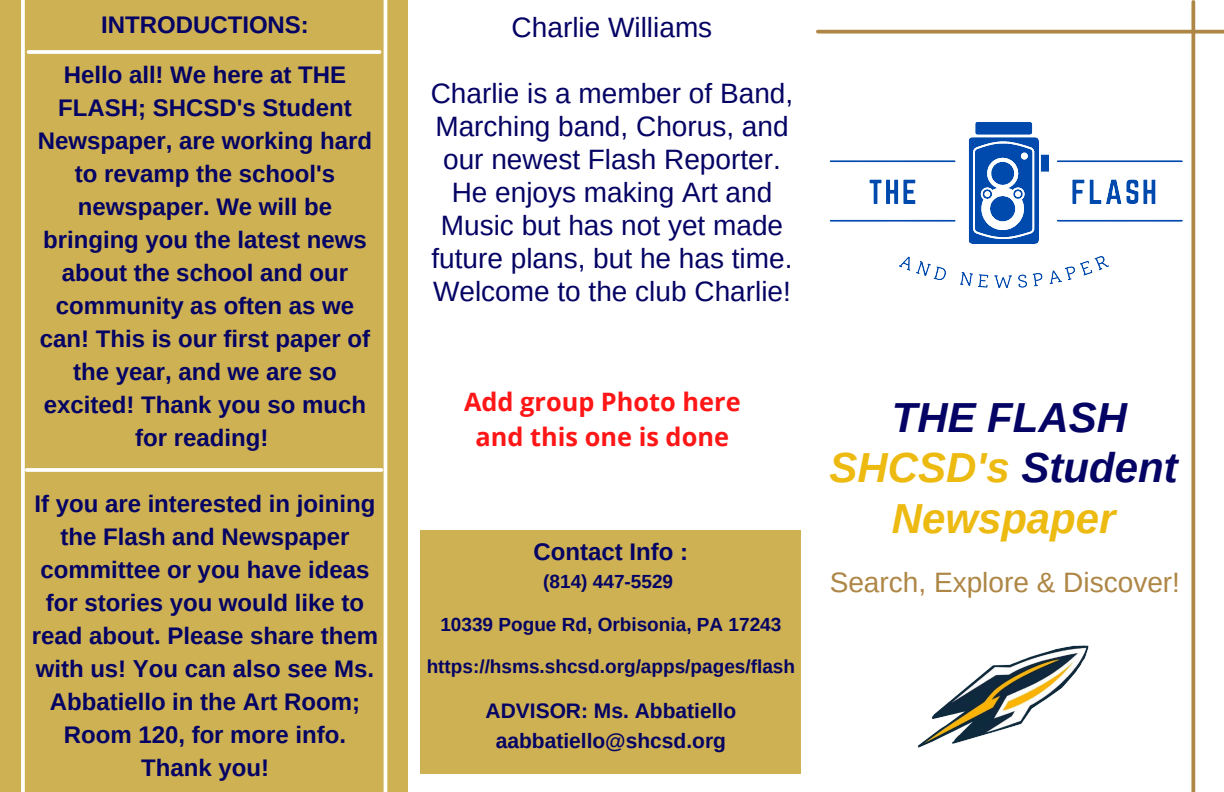
<style>
.page{position:relative;width:1224px;height:792px;background:#fff}
.page>*{position:absolute;margin:0;border:0;box-sizing:border-box;transform-origin:0 0}
.t1{font:italic 700 42px/50.2px "Arimo";color:#edba12;text-align:center}
.t2{font:28px/33px "Arimo";color:#050364;text-align:center}
.t3{font:28px "Arimo";color:#ae8645}
.t4{font:700 25.3px/35.2px "Open Sans";color:#ff1616;text-align:center}
.t5{font:700 24px/33px "Arimo";color:#050364;text-align:center}
.t6{font:700 21px/29.2px "Arimo";color:#050364;text-align:center}
.t7{font:700 19px "Arimo";color:#050364}
.s1{color:#050364}
</style>
<div class="page">
<div style="left:421px;top:530px;width:380px;height:244px;background:#ceb152"></div>
<div style="left:0;top:0;width:408px;height:792px;background:#ceb152"></div>
<svg style="left:1191px;top:460px;width:4px;height:332px"></svg>
<svg style="left:29px;top:50px;width:351px;height:4px"></svg>
<svg style="left:27px;top:468px;width:354px;height:4px"></svg>
<svg style="left:21px;top:0;width:4px;height:792px;background:#fbfaf4"></svg>
<hr style="left:384px;top:0;width:3px;height:792px;background:#fff">
<img style="left:816px;top:0;width:408px;height:460px">
<img style="left:918px;top:645px;width:171px;height:103px">
<p class="t5" style="left:101px;top:8px;width:209px">INTRODUCTIONS:</p>
<p class="t5" style="left:38px;top:58px;width:336px">Hello all! We here at THE<br>FLASH; SHCSD's Student<br>Newspaper, are working hard to revamp the school's newspaper. We will be bringing you the latest news about the school and our community as often as we can! This is our first paper of the year, and we are so excited! Thank you so much for reading!</p>
<p class="t5" style="left:32px;top:487px;width:348px">If you are interested in joining the Flash and Newspaper committee or you have ideas for stories you would like to read about. Please share them with us! You can also see Ms.<br>Abbatiello in the Art Room;<br>Room 120, for more info.<br>Thank you!</p>
<p class="t2" style="left:512px;top:11px;width:202px">Charlie Williams</p>
<p class="t2" style="left:431px;top:77px;width:364px">Charlie is a member of Band,<br>Marching band, Chorus, and our newest Flash Reporter.<br>He enjoys making Art and<br>Music but has not yet made future plans, but he has time.<br>Welcome to the club Charlie!</p>
<p class="t4" style="left:464px;top:383px;width:278px">Add group Photo here and this one is done</p>
<p class="t5" style="left:534px;top:535px;width:156px">Contact Info :</p>
<p class="t7" style="left:543px;top:571px;width:131px">(814) 447-5529</p>
<p class="t7" style="left:440px;top:613px;width:343px">10339 Pogue Rd, Orbisonia, PA 17243</p>
<p class="t7" style="left:427px;top:656px;width:370px">https://hsms.shcsd.org/apps/pages/flash</p>
<p class="t6" style="left:486px;top:697px;width:252px">ADVISOR: Ms. Abbatiello aabbatiello@shcsd.org</p>
<p class="t1" style="left:830px;top:393px;width:350px"><span class="s1">THE FLASH<br></span>SHCSD's <span class="s1">Student<br></span>Newspaper</p>
<p class="t3" style="left:830px;top:566px;width:352px">Search, Explore &amp; Discover!</p>
</div>
